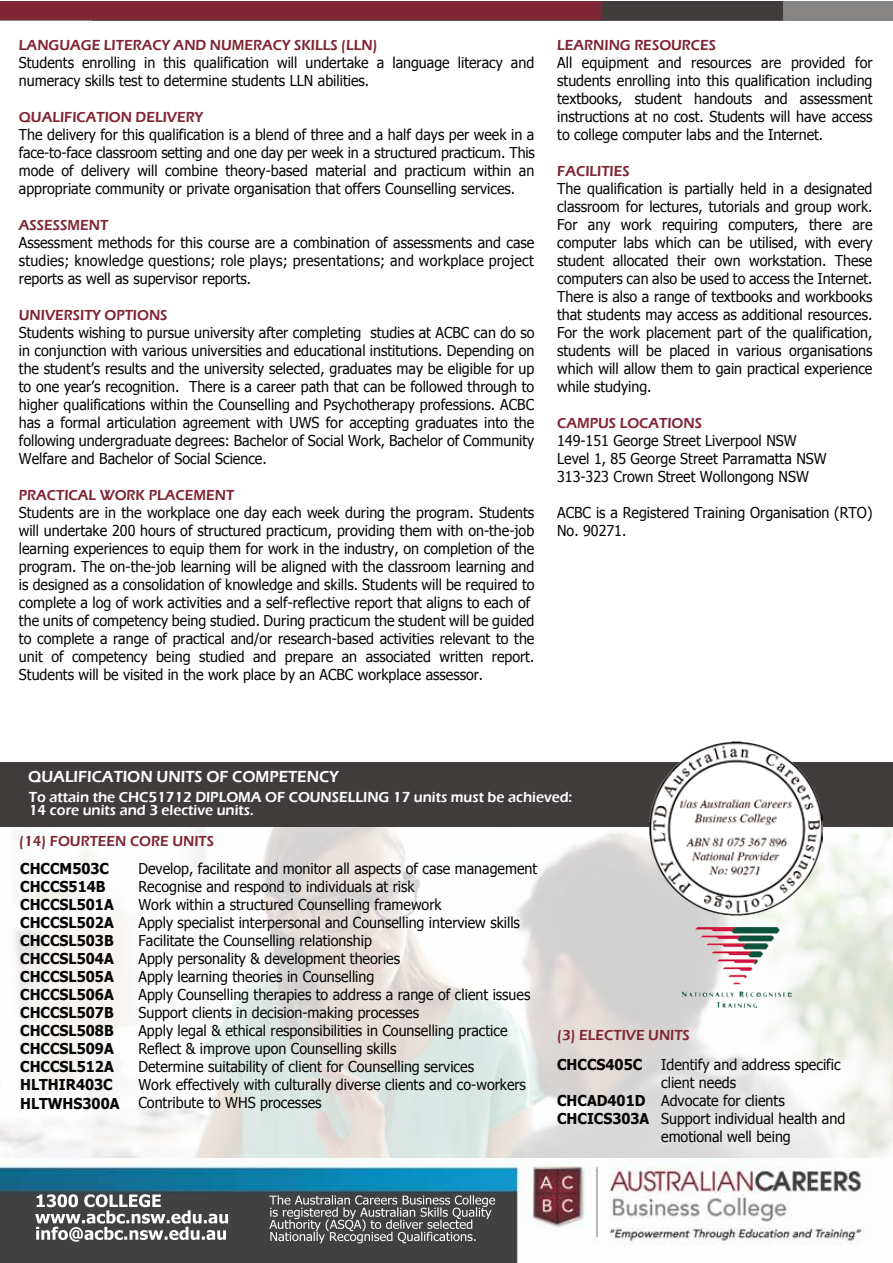
<style>
.page{position:relative;width:893px;height:1263px;background:#fff}
.page>*{position:absolute;margin:0;border:0;box-sizing:border-box;transform-origin:0 0}
.t1{font:600 16.5px "Eras ITC";color:#fff;scale:.95 1}
.t2{font:15px/18px "Tahoma";color:#070606;scale:.95 1}
.t3{font:700 15px/18px "Tahoma";color:#070606;scale:.95 1}
.t4{font:600 15px "Eras ITC";color:#812534;scale:.95 1}
.t5{font:600 15px/13.5px "Eras ITC";color:#fff;scale:.95 1}
.t6{font:600 15px "Eras ITC";color:#812635;scale:.95 1}
</style>
<div class="page">
<img style="left:0;top:1px;width:783px;height:20px">
<img style="left:0;top:826px;width:892px;height:333px">
<div style="left:0;top:1px;width:600px;height:19px;background:#812635"></div>
<div style="left:0;top:762px;width:892px;height:64px;background:#413c3c"></div>
<img style="left:649px;top:741px;width:174px;height:181px">
<img style="left:681px;top:927px;width:110px;height:80px">
<img style="left:0;top:1159px;width:868px;height:104px">
<svg style="left:269px;top:1195px;width:226px;height:48px;background:#6a6a6a"></svg>
<svg style="left:35px;top:1194px;width:193px;height:47px"></svg>
<p class="t4" style="left:19px;top:36px;width:379px">LANGUAGE LITERACY AND NUMERACY SKILLS (LLN)</p>
<p class="t2" style="left:19px;top:53px;width:544px">Students enrolling in this qualification will undertake a language literacy and numeracy skills test to determine students LLN abilities.</p>
<p class="t4" style="left:19px;top:108px;width:195px">QUALIFICATION DELIVERY</p>
<p class="t2" style="left:19px;top:125px;width:545px;text-align:justify">The delivery for this qualification is a blend of three and a half days per week in a face-to-face classroom setting and one day per week in a structured practicum. This mode of delivery will combine theory-based material and practicum within an appropriate community or private organisation that offers Counselling services.</p>
<p class="t4" style="left:19px;top:216px;width:96px">ASSESSMENT</p>
<p class="t2" style="left:19px;top:233px;width:544px;text-align:justify">Assessment methods for this course are a combination of assessments and case studies; knowledge questions; role plays; presentations; and workplace project reports as well as supervisor reports.</p>
<p class="t4" style="left:19px;top:306px;width:158px">UNIVERSITY OPTIONS</p>
<p class="t2" style="left:19px;top:323px;width:544px;text-align:justify">Students wishing to pursue university after completing studies at ACBC can do so in conjunction with various universities and educational institutions. Depending on the student’s results and the university selected, graduates may be eligible for up to one year’s recognition. There is a career path that can be followed through to higher qualifications within the Counselling and Psychotherapy professions. ACBC has a formal articulation agreement with UWS for accepting graduates into the following undergraduate degrees: Bachelor of Social Work, Bachelor of Community Welfare and Bachelor of Social Science.</p>
<p class="t4" style="left:19px;top:486px;width:228px">PRACTICAL WORK PLACEMENT</p>
<p class="t2" style="left:19px;top:503px;width:544px">Students are in the workplace one day each week during the program. Students will undertake 200 hours of structured practicum, providing them with on-the-job learning experiences to equip them for work in the industry, on completion of the program. The on-the-job learning will be aligned with the classroom learning and is designed as a consolidation of knowledge and skills. Students will be required to complete a log of work activities and a self-reflective report that aligns to each of the units of competency being studied. During practicum the student will be guided to complete a range of practical and/or research-based activities relevant to the unit of competency being studied and prepare an associated written report.<br>Students will be visited in the work place by an ACBC workplace assessor.</p>
<p class="t4" style="left:557px;top:36px;width:169px">LEARNING RESOURCES</p>
<p class="t2" style="left:557px;top:53px;width:333px;text-align:justify">All equipment and resources are provided for students enrolling into this qualification including textbooks, student handouts and assessment instructions at no cost. Students will have access to college computer labs and the Internet.</p>
<p class="t4" style="left:557px;top:162px;width:78px">FACILITIES</p>
<p class="t2" style="left:557px;top:179px;width:334px;text-align:justify">The qualification is partially held in a designated classroom for lectures, tutorials and group work.<br>For any work requiring computers, there are computer labs which can be utilised, with every student allocated their own workstation. These computers can also be used to access the Internet.<br>There is also a range of textbooks and workbooks that students may access as additional resources.<br>For the work placement part of the qualification, students will be placed in various organisations which will allow them to gain practical experience while studying.</p>
<p class="t4" style="left:557px;top:414px;width:154px">CAMPUS LOCATIONS</p>
<p class="t2" style="left:557px;top:431px;width:285px">149-151 George Street Liverpool NSW<br>Level 1, 85 George Street Parramatta NSW<br>313-323 Crown Street Wollongong NSW</p>
<p class="t2" style="left:557px;top:503px;width:333px">ACBC is a Registered Training Organisation (RTO)<br>No. 90271.</p>
<p class="t1" style="left:28px;top:767px;width:328px">QUALIFICATION UNITS OF COMPETENCY</p>
<p class="t5" style="left:29px;top:790px;width:573px">To attain the CHC51712 DIPLOMA OF COUNSELLING 17 units must be achieved:<br>14 core units and 3 elective units.</p>
<p class="t6" style="left:19px;top:832px;width:207px">(14) FOURTEEN CORE UNITS</p>
<p class="t3" style="left:20px;top:859px;width:106px">CHCCM503C<br>CHCCS514B<br>CHCCSL501A<br>CHCCSL502A<br>CHCCSL503B<br>CHCCSL504A<br>CHCCSL505A<br>CHCCSL506A<br>CHCCSL507B<br>CHCCSL508B<br>CHCCSL509A<br>CHCCSL512A<br>HLTHIR403C<br>HLTWHS300A</p>
<p class="t2" style="left:138px;top:859px;width:421px">Develop, facilitate and monitor all aspects of case management Recognise and respond to individuals at risk<br>Work within a structured Counselling framework<br>Apply specialist interpersonal and Counselling interview skills Facilitate the Counselling relationship<br>Apply personality &amp; development theories<br>Apply learning theories in Counselling<br>Apply Counselling therapies to address a range of client issues Support clients in decision-making processes<br>Apply legal &amp; ethical responsibilities in Counselling practice Reflect &amp; improve upon Counselling skills<br>Determine suitability of client for Counselling services<br>Work effectively with culturally diverse clients and co-workers Contribute to WHS processes</p>
<p class="t6" style="left:557px;top:1026px;width:141px">(3) ELECTIVE UNITS</p>
<p class="t3" style="left:557px;top:1055px;width:91px">CHCCS405C</p>
<p class="t3" style="left:557px;top:1091px;width:99px">CHCAD401D<br>CHCICS303A</p>
<p class="t2" style="left:661px;top:1055px;width:195px">Identify and address specific client needs<br>Advocate for clients<br>Support individual health and emotional well being</p>
</div>
